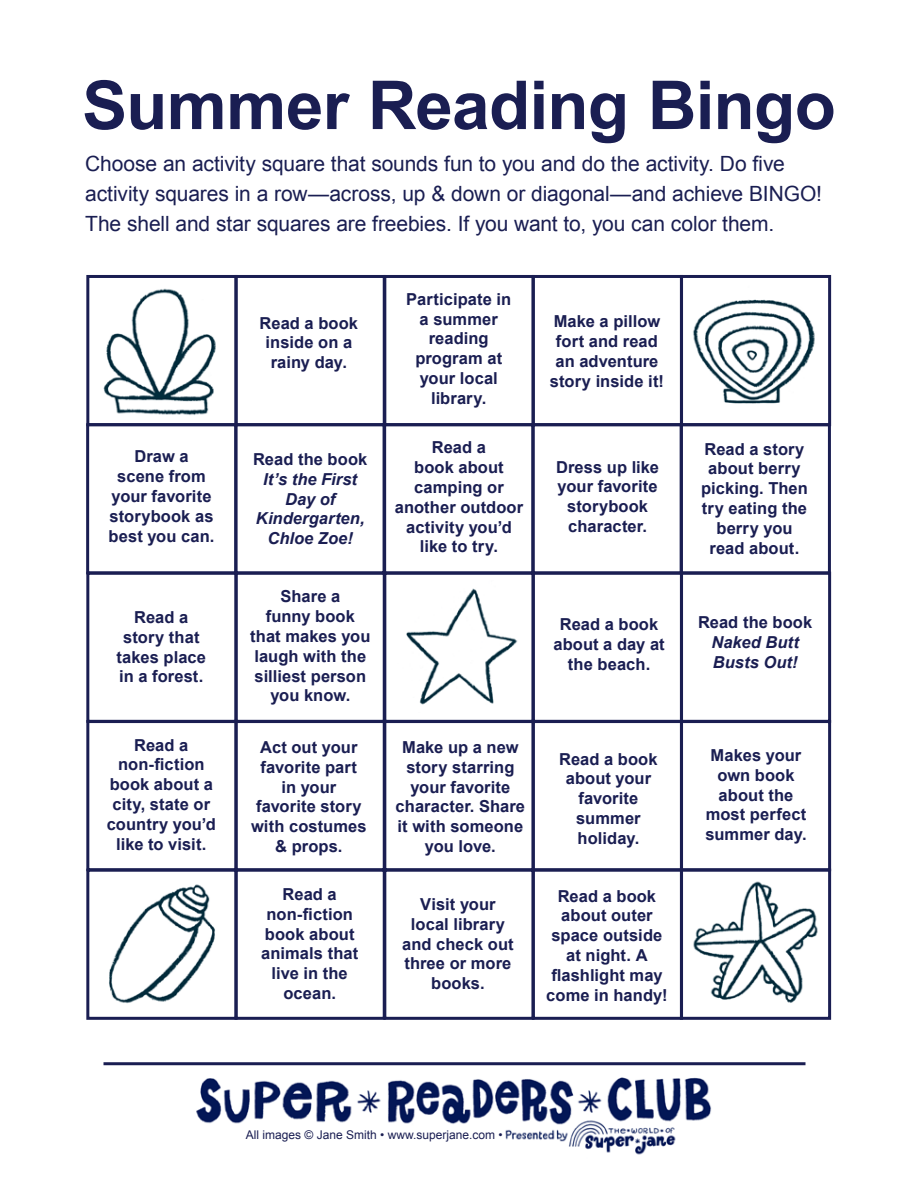
<style>
.page{position:relative;width:918px;height:1188px;background:#fff}
.page>*{position:absolute;margin:0;border:0;box-sizing:border-box;transform-origin:0 0}
.t1{font:700 67.5px "Arial";letter-spacing:-.01em;color:#1a1e52}
.t2{font:21px/30px "Arial";letter-spacing:-.005em;color:#1a1e52}
.t3{font:700 16.5px/19.8px "Arial";letter-spacing:.005em;color:#1a1e52;text-align:center}
.t4{font:italic 700 16.5px/19.8px "Arial";letter-spacing:.005em;color:#1a1e52;text-align:center}
.t5{font:12px "Arial";color:#1a1e52}
.s1{font-style:normal}
</style>
<div class="page">
<div style="left:86px;top:275px;width:152px;height:151px;border:3px solid #1a1e52"></div>
<div style="left:235px;top:275px;width:151px;height:151px;border:3px solid #1a1e52"></div>
<div style="left:383px;top:275px;width:152px;height:151px;border:3px solid #1a1e52"></div>
<div style="left:532px;top:275px;width:151px;height:151px;border:3px solid #1a1e52"></div>
<div style="left:680px;top:275px;width:151px;height:151px;border:3px solid #1a1e52"></div>
<div style="left:86px;top:423px;width:151px;height:151px;border:3px solid #1a1e52"></div>
<div style="left:234px;top:423px;width:152px;height:151px;border:3px solid #1a1e52"></div>
<div style="left:383px;top:423px;width:151px;height:151px;border:3px solid #1a1e52"></div>
<div style="left:532px;top:423px;width:151px;height:151px;border:3px solid #1a1e52"></div>
<div style="left:680px;top:423px;width:151px;height:151px;border:3px solid #1a1e52"></div>
<div style="left:86px;top:572px;width:152px;height:151px;border:3px solid #1a1e52"></div>
<div style="left:235px;top:572px;width:151px;height:151px;border:3px solid #1a1e52"></div>
<div style="left:383px;top:572px;width:152px;height:151px;border:3px solid #1a1e52"></div>
<div style="left:532px;top:572px;width:151px;height:151px;border:3px solid #1a1e52"></div>
<div style="left:680px;top:572px;width:151px;height:151px;border:3px solid #1a1e52"></div>
<div style="left:86px;top:720px;width:152px;height:151px;border:3px solid #1a1e52"></div>
<div style="left:235px;top:720px;width:151px;height:151px;border:3px solid #1a1e52"></div>
<div style="left:383px;top:720px;width:152px;height:151px;border:3px solid #1a1e52"></div>
<div style="left:532px;top:720px;width:151px;height:151px;border:3px solid #1a1e52"></div>
<div style="left:680px;top:720px;width:151px;height:151px;border:3px solid #1a1e52"></div>
<div style="left:86px;top:869px;width:152px;height:151px;border:3px solid #1a1e52"></div>
<div style="left:235px;top:869px;width:151px;height:151px;border:3px solid #1a1e52"></div>
<div style="left:383px;top:869px;width:152px;height:151px;border:3px solid #1a1e52"></div>
<div style="left:532px;top:869px;width:151px;height:151px;border:3px solid #1a1e52"></div>
<div style="left:680px;top:869px;width:151px;height:151px;border:3px solid #1a1e52"></div>
<img style="left:406px;top:588px;width:112px;height:117px">
<img style="left:103px;top:288px;width:113px;height:127px">
<img style="left:693px;top:299px;width:122px;height:105px">
<img style="left:109px;top:884px;width:106px;height:120px">
<img style="left:693px;top:881px;width:125px;height:122px">
<img style="left:187px;top:1065px;width:541px;height:90px">
<div style="left:199px;top:1130px;width:304px;height:17px;background:#fff"></div>
<hr style="left:104px;top:1062px;width:702px;height:3px;background:#1a1e52">
<p class="t1" style="left:82px;top:61px;width:755px">Summer Reading Bingo</p>
<p class="t2" style="left:85px;top:149px;width:738px">Choose an activity square that sounds fun to you and do the activity. Do five activity squares in a row—across, up &amp; down or diagonal—and achieve BINGO!<br>The shell and star squares are freebies. If you want to, you can color them.</p>
<p class="t3" style="left:134px;top:447px;width:56px">Draw a</p>
<p class="t3" style="left:111px;top:467px;width:102px">scene from your favorite</p>
<p class="t3" style="left:109px;top:507px;width:107px;text-align:left">storybook as best you can.</p>
<p class="t3" style="left:134px;top:608px;width:56px">Read a</p>
<p class="t3" style="left:117px;top:628px;width:91px">story that takes place</p>
<p class="t3" style="left:119px;top:667px;width:86px">in a forest.</p>
<p class="t3" style="left:134px;top:735px;width:56px">Read a</p>
<p class="t3" style="left:107px;top:755px;width:111px">non-fiction book about a city, state or country you’d like to visit.</p>
<p class="t3" style="left:260px;top:313px;width:100px">Read a book inside on a rainy day.</p>
<p class="t4" style="left:253px;top:450px;width:116px"><span class="s1">Read the book<br></span>It’s the First<br>Day of</p>
<p class="t4" style="left:256px;top:509px;width:110px">Kindergarten,<br>Chloe Zoe!</p>
<p class="t3" style="left:280px;top:587px;width:61px">Share a</p>
<p class="t3" style="left:250px;top:607px;width:122px">funny book that makes you laugh with the silliest person you know.</p>
<p class="t3" style="left:260px;top:738px;width:99px;text-align:left">Act out your favorite part</p>
<p class="t3" style="left:281px;top:777px;width:56px">in your</p>
<p class="t3" style="left:251px;top:797px;width:117px">favorite story with costumes &amp; props.</p>
<p class="t3" style="left:283px;top:885px;width:56px">Read a</p>
<p class="t3" style="left:265px;top:905px;width:91px;text-align:left">non-fiction book about</p>
<p class="t3" style="left:261px;top:944px;width:99px">animals that live in the ocean.</p>
<p class="t3" style="left:406px;top:290px;width:106px">Participate in</p>
<p class="t3" style="left:420px;top:309px;width:80px">a summer reading</p>
<p class="t3" style="left:415px;top:349px;width:88px">program at your local library.</p>
<p class="t3" style="left:432px;top:438px;width:56px">Read a</p>
<p class="t3" style="left:414px;top:458px;width:91px;text-align:left">book about camping or</p>
<p class="t3" style="left:395px;top:498px;width:130px">another outdoor</p>
<p class="t3" style="left:406px;top:518px;width:107px">activity you’d like to try.</p>
<p class="t3" style="left:550px;top:312px;width:116px">Make a pillow fort and read an adventure story inside it!</p>
<p class="t3" style="left:556px;top:458px;width:105px">Dress up like your favorite storybook character.</p>
<p class="t3" style="left:553px;top:615px;width:113px">Read a book about a day at the beach.</p>
<p class="t3" style="left:396px;top:738px;width:131px">Make up a new story starring your favorite character. Share it with someone</p>
<p class="t3" style="left:425px;top:837px;width:72px">you love.</p>
<p class="t3" style="left:402px;top:895px;width:113px">Visit your local library and check out three or more books.</p>
<p class="t3" style="left:559px;top:749px;width:100px">Read a book about your</p>
<p class="t3" style="left:578px;top:789px;width:61px">favorite</p>
<p class="t3" style="left:576px;top:809px;width:66px">summer</p>
<p class="t3" style="left:578px;top:829px;width:63px">holiday.</p>
<p class="t3" style="left:551px;top:886px;width:113px">Read a book about outer space outside</p>
<p class="t3" style="left:566px;top:946px;width:83px">at night. A</p>
<p class="t3" style="left:546px;top:966px;width:123px">flashlight may come in handy!</p>
<p class="t3" style="left:701px;top:439px;width:108px">Read a story about berry picking. Then try eating the berry you</p>
<p class="t3" style="left:710px;top:538px;width:91px">read about.</p>
<p class="t3" style="left:698px;top:613px;width:116px">Read the book</p>
<p class="t4" style="left:711px;top:633px;width:89px">Naked Butt</p>
<p class="t4" style="left:713px;top:653px;width:86px">Busts Out!</p>
<p class="t3" style="left:711px;top:746px;width:92px">Makes your own book about the</p>
<p class="t3" style="left:706px;top:805px;width:102px">most perfect</p>
<p class="t3" style="left:705px;top:825px;width:103px">summer day.</p>
<p class="t5" style="left:246px;top:1127px;width:258px">All images © Jane Smith • www.superjane.com •</p>
</div>
